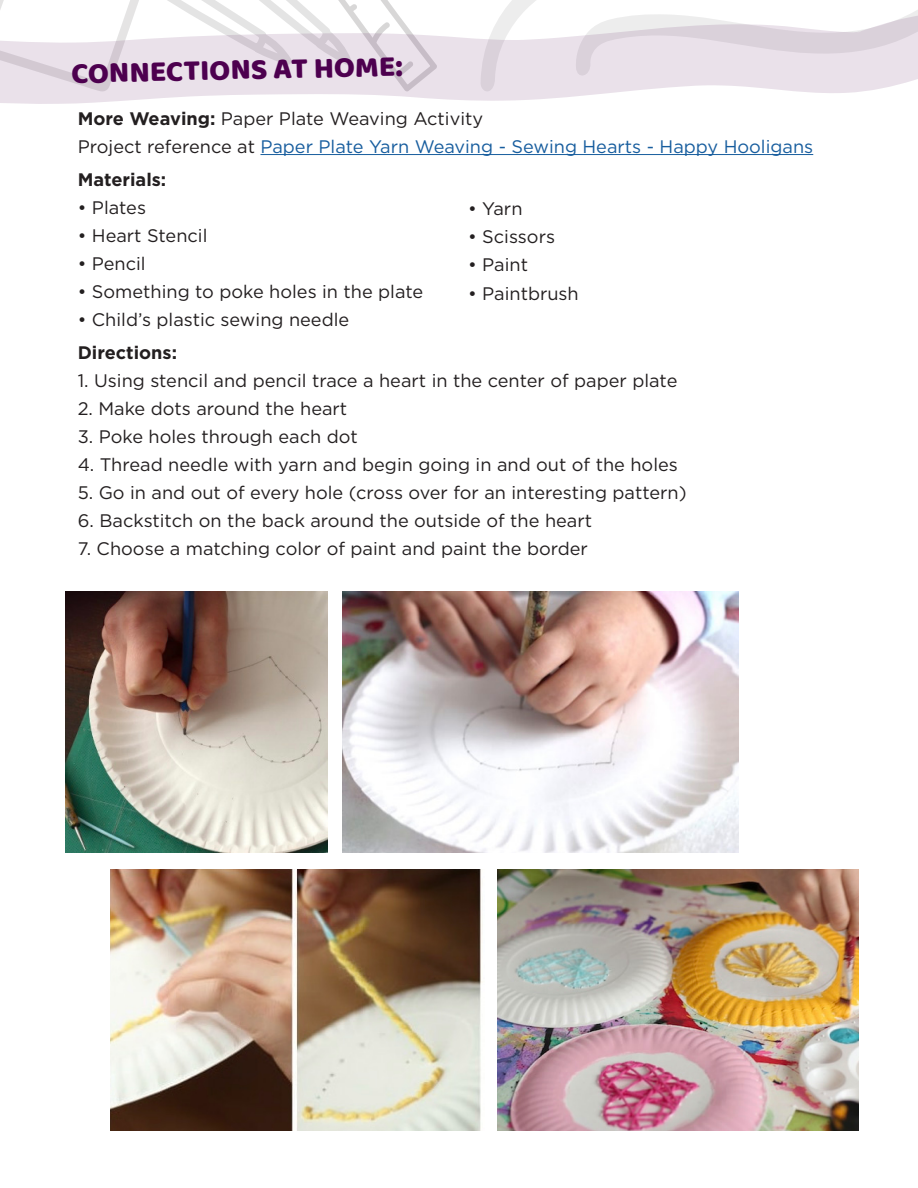
<style>
.page{position:relative;width:918px;height:1188px;background:#fff}
.page>*{position:absolute;margin:0;border:0;box-sizing:border-box;transform-origin:0 0}
.t1{font:30px "Baloo";color:#4d004f}
.t2{font:18.15px "Gotham";color:#231f20}
.t3{font:18.15px "Gotham";color:#175d9e}
.t4{font:700 18.15px "Gotham";color:#231f20}
.s1{font-weight:700}
.s2{color:#231f20}
</style>
<div class="page">
<svg style="left:503px;top:0;width:415px;height:13px"></svg>
<svg style="left:0;top:0;width:397px;height:13px"></svg>
<svg style="left:0;top:13px;width:918px;height:91px;fill:#eae1ea"></svg>
<hr style="left:260px;top:154px;width:553px;height:1px;background:#175d9e">
<img style="left:66px;top:591px;width:261px;height:261px">
<img style="left:342px;top:591px;width:396px;height:261px">
<img style="left:111px;top:870px;width:372px;height:261px">
<img style="left:497px;top:870px;width:361px;height:261px">
<p class="t1" style="left:71px;top:54px;width:333px;rotate:-1deg">CONNECTIONS AT HOME:</p>
<p class="t2" style="left:78px;top:107px;width:407px"><span class="s1">More Weaving:</span> Paper Plate Weaving Activity</p>
<p class="t3" style="left:78px;top:135px;width:737px"><span class="s2">Project reference at</span> Paper Plate Yarn Weaving - Sewing Hearts - Happy Hooligans</p>
<p class="t4" style="left:78px;top:167px;width:90px">Materials:</p>
<p class="t2" style="left:78px;top:196px;width:70px">• Plates</p>
<p class="t2" style="left:78px;top:224px;width:131px">• Heart Stencil</p>
<p class="t2" style="left:78px;top:252px;width:69px">• Pencil</p>
<p class="t2" style="left:78px;top:280px;width:347px">• Something to poke holes in the plate</p>
<p class="t2" style="left:78px;top:308px;width:273px">• Child’s plastic sewing needle</p>
<p class="t4" style="left:78px;top:341px;width:101px">Directions:</p>
<p class="t2" style="left:78px;top:369px;width:601px">1. Using stencil and pencil trace a heart in the center of paper plate</p>
<p class="t2" style="left:78px;top:397px;width:271px">2. Make dots around the heart</p>
<p class="t2" style="left:78px;top:425px;width:282px">3. Poke holes through each dot</p>
<p class="t2" style="left:78px;top:453px;width:602px">4. Thread needle with yarn and begin going in and out of the holes</p>
<p class="t2" style="left:78px;top:481px;width:610px">5. Go in and out of every hole (cross over for an interesting pattern)</p>
<p class="t2" style="left:78px;top:509px;width:516px">6. Backstitch on the back around the outside of the heart</p>
<p class="t2" style="left:78px;top:537px;width:512px">7. Choose a matching color of paint and paint the border</p>
<p class="t2" style="left:468px;top:197px;width:56px">• Yarn</p>
<p class="t2" style="left:468px;top:225px;width:88px">• Scissors</p>
<p class="t2" style="left:468px;top:253px;width:61px">• Paint</p>
<p class="t2" style="left:468px;top:282px;width:112px">• Paintbrush</p>
</div>
